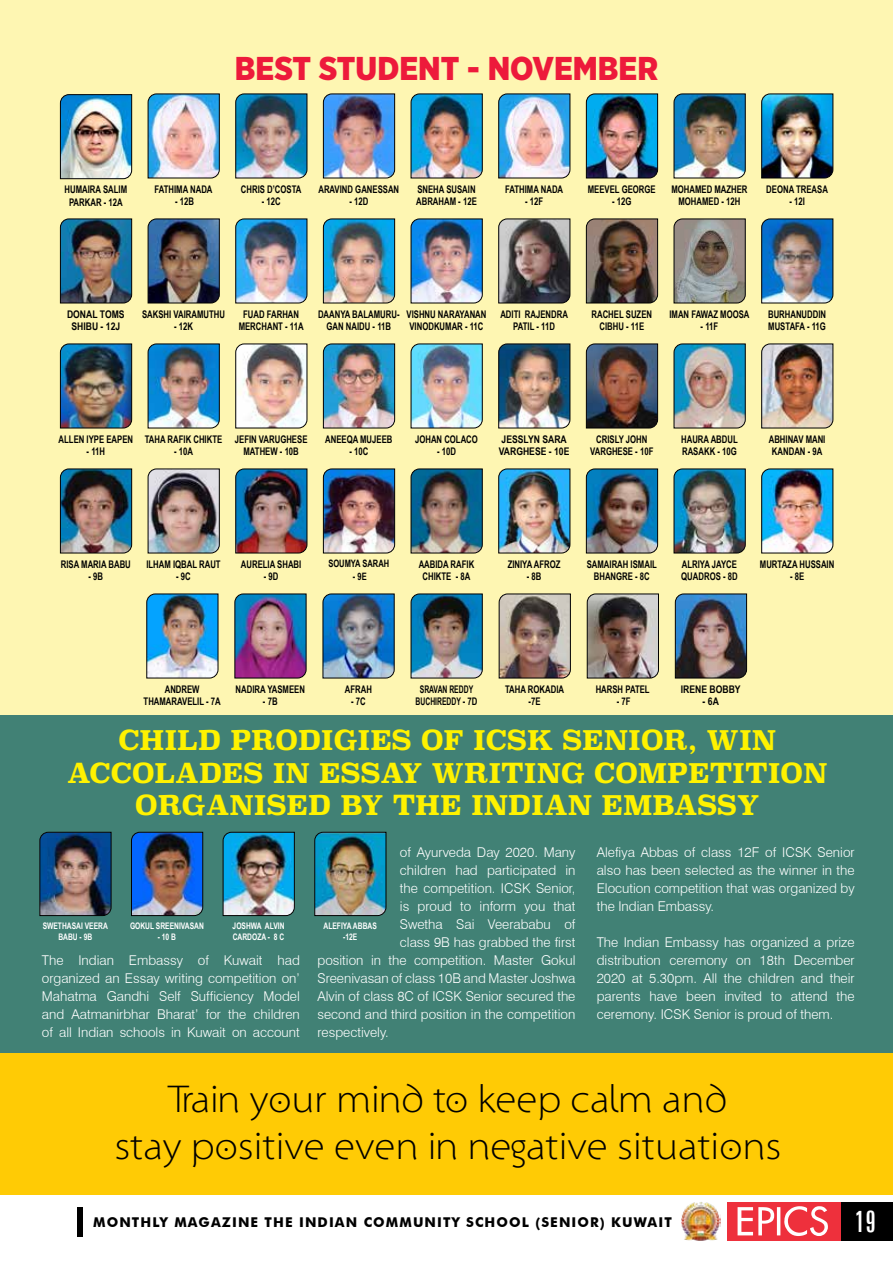
<style>
.page{position:relative;width:893px;height:1263px;background:#fff}
.page>*{position:absolute;margin:0;border:0;box-sizing:border-box;transform-origin:0 0}
.t1{font:39px/46.8px "Santana";color:#000;text-align:center}
.t2{font:900 33px "Gotham Narrow";color:#ed1a3b}
.t3{font:extra-condensed 30px "Zurich BT";color:#fff}
.t4{font:700 27px/32.4px "Superclarendon";color:#fff200;text-align:center}
.t5{font:300 13.5px/18px "Swiss 721 BT";color:#fff;text-align:justify}
.t6{font:700 13.5px "Futura BT";letter-spacing:.08em;color:#000}
.t7{font:700 10.5px/12.6px "Arial Narrow";color:#000;text-align:center;scale:.9 1}
.t8{font:700 10.5px/12.6px "Arial Narrow";color:#000;text-align:center}
.t9{font:700 10.5px/12.6px "Arial Narrow";color:#000;text-align:center;scale:.79 1}
.t10{font:700 10.2px "Arial Narrow";color:#000;scale:.9 1}
.t11{font:700 9px/10.8px "Arial Narrow";color:#fff;text-align:center;scale:.91 1}
</style>
<div class="page">
<div style="left:0;top:0;width:893px;height:714px;background:#fef6b2"></div>
<img style="left:146px;top:593px;width:73px;height:86px">
<img style="left:322px;top:593px;width:73px;height:86px">
<img style="left:234px;top:593px;width:73px;height:86px">
<img style="left:410px;top:593px;width:73px;height:86px">
<img style="left:498px;top:593px;width:73px;height:86px">
<img style="left:586px;top:593px;width:73px;height:86px">
<img style="left:675px;top:593px;width:72px;height:86px">
<img style="left:60px;top:94px;width:72px;height:85px">
<img style="left:410px;top:93px;width:73px;height:86px">
<img style="left:235px;top:93px;width:73px;height:86px">
<img style="left:586px;top:93px;width:72px;height:86px">
<img style="left:147px;top:93px;width:73px;height:86px">
<img style="left:498px;top:93px;width:73px;height:86px">
<img style="left:323px;top:93px;width:72px;height:86px">
<img style="left:673px;top:93px;width:73px;height:86px">
<img style="left:761px;top:93px;width:73px;height:86px">
<img style="left:60px;top:218px;width:72px;height:86px">
<img style="left:235px;top:218px;width:73px;height:86px">
<img style="left:147px;top:218px;width:73px;height:86px">
<img style="left:410px;top:218px;width:73px;height:86px">
<img style="left:323px;top:218px;width:72px;height:86px">
<img style="left:498px;top:218px;width:73px;height:86px">
<img style="left:586px;top:218px;width:72px;height:86px">
<svg style="left:673px;top:218px;width:73px;height:86px;background:#8b8680"></svg>
<img style="left:761px;top:218px;width:73px;height:86px">
<img style="left:323px;top:468px;width:72px;height:86px">
<img style="left:410px;top:468px;width:73px;height:86px">
<img style="left:498px;top:468px;width:73px;height:86px">
<img style="left:586px;top:468px;width:72px;height:86px">
<img style="left:761px;top:468px;width:73px;height:86px">
<img style="left:673px;top:468px;width:73px;height:86px">
<img style="left:235px;top:468px;width:73px;height:86px">
<img style="left:147px;top:468px;width:73px;height:86px">
<img style="left:60px;top:468px;width:72px;height:86px">
<img style="left:60px;top:343px;width:72px;height:86px">
<img style="left:586px;top:343px;width:72px;height:86px">
<img style="left:673px;top:343px;width:73px;height:86px">
<img style="left:761px;top:343px;width:73px;height:86px">
<img style="left:147px;top:343px;width:73px;height:86px">
<img style="left:323px;top:343px;width:72px;height:86px">
<img style="left:410px;top:343px;width:73px;height:86px">
<img style="left:235px;top:343px;width:73px;height:86px">
<img style="left:498px;top:343px;width:73px;height:86px">
<div style="left:0;top:715px;width:893px;height:338px;background:#418175"></div>
<img style="left:39px;top:831px;width:73px;height:85px">
<img style="left:222px;top:831px;width:73px;height:85px">
<img style="left:131px;top:831px;width:72px;height:85px">
<img style="left:314px;top:831px;width:73px;height:85px">
<div style="left:0;top:1053px;width:893px;height:141px;background:#ffcb05"></div>
<div style="left:840px;top:1202px;width:53px;height:39px;background:#000"></div>
<div style="left:727px;top:1202px;width:113px;height:39px;background:#ee303c"></div>
<svg style="left:738px;top:1206px;width:90px;height:30px"></svg>
<div style="left:77px;top:1207px;width:5px;height:29px;background:#000"></div>
<img style="left:681px;top:1202px;width:40px;height:39px">
<h2 class="t2" style="left:235px;top:47px;width:425px">BEST STUDENT - NOVEMBER</h2>
<p class="t7" style="left:65px;top:183px;width:71px">HUMAIRA SALIM<br>PARKAR - 12A</p>
<p class="t7" style="left:416px;top:182px;width:69px;text-align:left">SNEHA SUSAIN<br>ABRAHAM - 12E</p>
<p class="t7" style="left:241px;top:182px;width:69px">CHRIS D’COSTA</p>
<p class="t7" style="left:262px;top:195px;width:23px">- 12C</p>
<p class="t7" style="left:318px;top:182px;width:91px">ARAVIND GANESSAN</p>
<p class="t7" style="left:349px;top:195px;width:23px">- 12D</p>
<p class="t7" style="left:154px;top:182px;width:66px">FATHIMA NADA</p>
<p class="t7" style="left:175px;top:195px;width:23px">- 12B</p>
<p class="t7" style="left:505px;top:182px;width:66px">FATHIMA NADA</p>
<p class="t7" style="left:525px;top:195px;width:22px">- 12F</p>
<p class="t7" style="left:588px;top:182px;width:77px">MEEVEL GEORGE</p>
<p class="t7" style="left:612px;top:195px;width:23px">- 12G</p>
<p class="t7" style="left:671px;top:182px;width:86px">MOHAMED MAZHER<br>MOHAMED - 12H</p>
<p class="t7" style="left:766px;top:182px;width:70px">DEONA TREASA</p>
<p class="t7" style="left:789px;top:195px;width:19px">- 12I</p>
<p class="t8" style="left:67px;top:307px;width:59px">DONAL TOMS<br>SHIBU - 12J</p>
<p class="t7" style="left:239px;top:307px;width:74px">FUAD FARHAN<br>MERCHANT - 11A</p>
<p class="t7" style="left:142px;top:307px;width:94px">SAKSHI VAIRAMUTHU</p>
<p class="t7" style="left:174px;top:320px;width:23px">- 12K</p>
<p class="t7" style="left:318px;top:307px;width:92px">DAANYA BALAMURU-<br>GAN NAIDU - 11B</p>
<p class="t7" style="left:500px;top:307px;width:77px">ADITI RAJENDRA<br>PATIL - 11D</p>
<p class="t7" style="left:591px;top:307px;width:69px">RACHEL SUZEN<br>CIBHU - 11E</p>
<p class="t7" style="left:669px;top:307px;width:90px">IMAN FAWAZ MOOSA</p>
<p class="t7" style="left:407px;top:307px;width:90px;text-align:left">VISHNU NARAYANAN<br>VINODKUMAR - 11C</p>
<p class="t7" style="left:701px;top:320px;width:21px">- 11F</p>
<p class="t7" style="left:768px;top:307px;width:66px;text-align:left">BURHANUDDIN<br>MUSTAFA - 11G</p>
<p class="t7" style="left:59px;top:432px;width:84px">ALLEN IYPE EAPEN</p>
<p class="t7" style="left:87px;top:445px;width:22px">- 11H</p>
<p class="t7" style="left:145px;top:432px;width:88px">TAHA RAFIK CHIKTE</p>
<p class="t7" style="left:174px;top:445px;width:23px">- 10A</p>
<p class="t7" style="left:235px;top:432px;width:82px">JEFIN VARUGHESE<br>MATHEW - 10B</p>
<p class="t8" style="left:499px;top:432px;width:72px;text-align:left">JESSLYN SARA<br>VARGHESE - 10E</p>
<p class="t7" style="left:325px;top:432px;width:76px">ANEEQA MUJEEB</p>
<p class="t7" style="left:349px;top:445px;width:23px">- 10C</p>
<p class="t7" style="left:415px;top:432px;width:71px">JOHAN COLACO</p>
<p class="t7" style="left:437px;top:445px;width:23px">- 10D</p>
<p class="t7" style="left:590px;top:432px;width:72px">CRISLY JOHN<br>VARGHESE - 10F</p>
<p class="t7" style="left:681px;top:432px;width:64px;text-align:left">HAURA ABDUL<br>RASAKK - 10G</p>
<p class="t7" style="left:769px;top:432px;width:64px">ABHINAV MANI<br>KANDAN - 9A</p>
<p class="t7" style="left:61px;top:557px;width:79px">RISA MARIA BABU</p>
<p class="t7" style="left:89px;top:570px;width:18px">- 9B</p>
<p class="t7" style="left:146px;top:557px;width:84px">ILHAM IQBAL RAUT</p>
<p class="t7" style="left:176px;top:570px;width:18px">- 9C</p>
<p class="t7" style="left:241px;top:557px;width:69px">AURELIA SHABI</p>
<p class="t7" style="left:264px;top:570px;width:18px">- 9D</p>
<p class="t10" style="left:328px;top:556px;width:69px">SOUMYA SARAH</p>
<p class="t10" style="left:353px;top:568px;width:17px">- 9E</p>
<p class="t7" style="left:419px;top:557px;width:63px">AABIDA RAFIK<br>CHIKTE - 8A</p>
<p class="t7" style="left:508px;top:557px;width:60px">ZINIYA AFROZ</p>
<p class="t7" style="left:527px;top:570px;width:18px">- 8B</p>
<p class="t7" style="left:587px;top:557px;width:79px">SAMAIRAH ISMAIL<br>BHANGRE - 8C</p>
<p class="t7" style="left:760px;top:557px;width:84px">MURTAZA HUSSAIN</p>
<p class="t7" style="left:681px;top:557px;width:64px;text-align:left">ALRIYA JAYCE<br>QUADROS - 8D</p>
<p class="t7" style="left:790px;top:570px;width:17px">- 8E</p>
<p class="t7" style="left:236px;top:682px;width:79px">NADIRA YASMEEN</p>
<p class="t7" style="left:263px;top:695px;width:18px">- 7B</p>
<p class="t7" style="left:144px;top:682px;width:87px">ANDREW<br>THAMARAVELIL - 7A</p>
<p class="t7" style="left:345px;top:682px;width:32px">AFRAH</p>
<p class="t7" style="left:351px;top:695px;width:18px">- 7C</p>
<p class="t9" style="left:416px;top:682px;width:80px">SRAVAN REDDY<br>BUCHIREDDY - 7D</p>
<p class="t7" style="left:505px;top:682px;width:67px">TAHA ROKADIA -7E</p>
<p class="t7" style="left:596px;top:682px;width:61px">HARSH PATEL</p>
<p class="t7" style="left:617px;top:695px;width:17px">- 7F</p>
<p class="t8" style="left:681px;top:682px;width:61px">IRENE BOBBY</p>
<p class="t8" style="left:703px;top:695px;width:18px">- 6A</p>
<h3 class="t4" style="left:67px;top:726px;width:762px">CHILD PRODIGIES OF ICSK SENIOR, WIN<br>ACCOLADES IN ESSAY WRITING COMPETITION<br>ORGANISED BY THE INDIAN EMBASSY</h3>
<p class="t5" style="left:400px;top:843px;width:177px">of Ayurveda Day 2020. Many</p>
<p class="t5" style="left:400px;top:861px;width:177px">children had participated in</p>
<p class="t5" style="left:400px;top:879px;width:177px">the competition. ICSK Senior,</p>
<p class="t5" style="left:400px;top:897px;width:177px">is proud to inform you that</p>
<p class="t5" style="left:400px;top:915px;width:177px">Swetha Sai Veerababu of</p>
<p class="t5" style="left:400px;top:933px;width:177px">class 9B has grabbed the first</p>
<p class="t5" style="left:317px;top:951px;width:259px">position in the competition. Master Gokul</p>
<p class="t5" style="left:317px;top:969px;width:259px">Sreenivasan of class 10B and Master Joshwa</p>
<p class="t5" style="left:317px;top:987px;width:259px">Alvin of class 8C of ICSK Senior secured the</p>
<p class="t5" style="left:317px;top:1005px;width:259px">second and third position in the competition</p>
<p class="t5" style="left:317px;top:1023px;width:73px">respectively.</p>
<p class="t5" style="left:597px;top:843px;width:259px">Alefiya Abbas of class 12F of ICSK Senior also has been selected as the winner in the Elocution competition that was organized by the Indian Embassy.</p>
<p class="t5" style="left:597px;top:933px;width:259px">The Indian Embassy has organized a prize distribution ceremony on 18th December 2020 at 5.30pm. All the children and their parents have been invited to attend the ceremony. ICSK Senior is proud of them.</p>
<p class="t11" style="left:43px;top:920px;width:73px">SWETHASAI VEERA<br>BABU - 9B</p>
<p class="t11" style="left:233px;top:920px;width:59px;text-align:left">JOSHWA ALVIN<br>CARDOZA - 8 C</p>
<p class="t11" style="left:130px;top:920px;width:83px">GOKUL SREENIVASAN</p>
<p class="t11" style="left:158px;top:931px;width:22px">- 10 B</p>
<p class="t11" style="left:324px;top:920px;width:60px">ALEFIYA ABBAS -12E</p>
<p class="t5" style="left:42px;top:951px;width:259px">The Indian Embassy of Kuwait had organized an Essay writing competition on’ Mahatma Gandhi Self Sufficiency Model and Aatmanirbhar Bharat’ for the children of all Indian schools in Kuwait on account</p>
<h1 class="t1" style="left:114px;top:1078px;width:668px">Train your mind to keep calm and<br>stay positive even in negative situations</h1>
<p class="t6" style="left:93px;top:1214px;width:580px">MONTHLY MAGAZINE THE INDIAN COMMUNITY SCHOOL (SENIOR) KUWAIT</p>
<h3 class="t3" style="left:855px;top:1204px;width:23px">19</h3>
</div>
